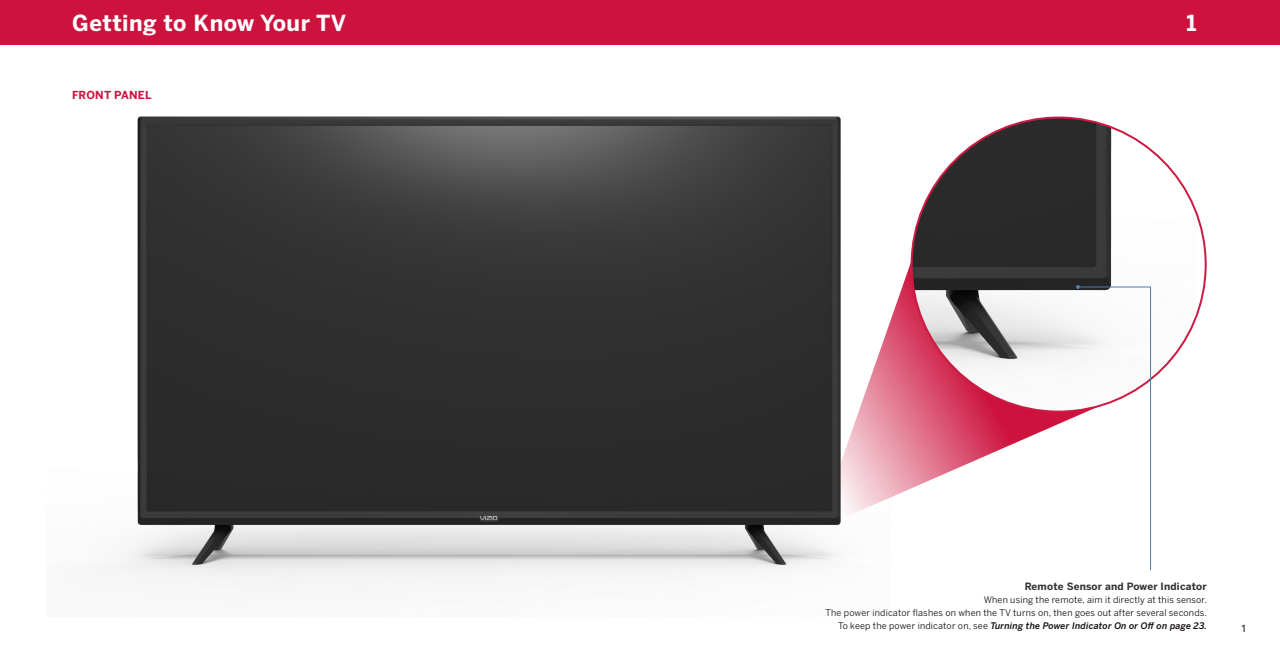
<style>
.page{position:relative;width:1280px;height:654px;background:#fff}
.page>*{position:absolute;margin:0;border:0;box-sizing:border-box;transform-origin:0 0}
.t1{font:700 22px "Benton Sans";letter-spacing:.02em;color:#fff}
.t2{font:700 11px "Benton Sans";letter-spacing:.02em;color:#cd123d}
.t3{font:700 10px "Benton Sans";letter-spacing:.02em;color:#333}
.t4{font:10px "Open Sans";color:#000;scale:1.1 1}
.t5{font:9px "Benton Sans";letter-spacing:.02em;color:#0c0806}
.t6{font:italic 500 9px "Benton Sans";letter-spacing:.02em;color:#0c0806}
.s1{font-weight:400;font-style:normal}
</style>
<div class="page">
<div style="left:0;top:0;width:1280px;height:45px;background:#cd123d"></div>
<svg style="left:890px;top:245px;width:186px;height:253px"></svg>
<img style="left:912px;top:118px;width:283px;height:294px">
<svg style="left:1076px;top:285px;width:76px;height:286px"></svg>
<img style="left:102px;top:116px;width:788px;height:467px">
<h2 class="t1" style="left:72px;top:9px;width:275px">Getting to Know Your TV</h2>
<h1 class="t1" style="left:1186px;top:9px;width:12px">1</h1>
<h3 class="t2" style="left:72px;top:88px;width:81px">FRONT PANEL</h3>
<p class="t3" style="left:1025px;top:580px;width:184px">Remote Sensor and Power Indicator</p>
<p class="t5" style="left:984px;top:594px;width:225px">When using the remote, aim it directly at this sensor.</p>
<p class="t5" style="left:825px;top:607px;width:383px">The power indicator flashes on when the TV turns on, then goes out after several seconds.</p>
<p class="t6" style="left:838px;top:620px;width:370px"><span class="s1">To keep the power indicator on, see</span> Turning the Power Indicator On or Off on page 23.</p>
<p class="t4" style="left:1241px;top:622px;width:7px">1</p>
</div>
